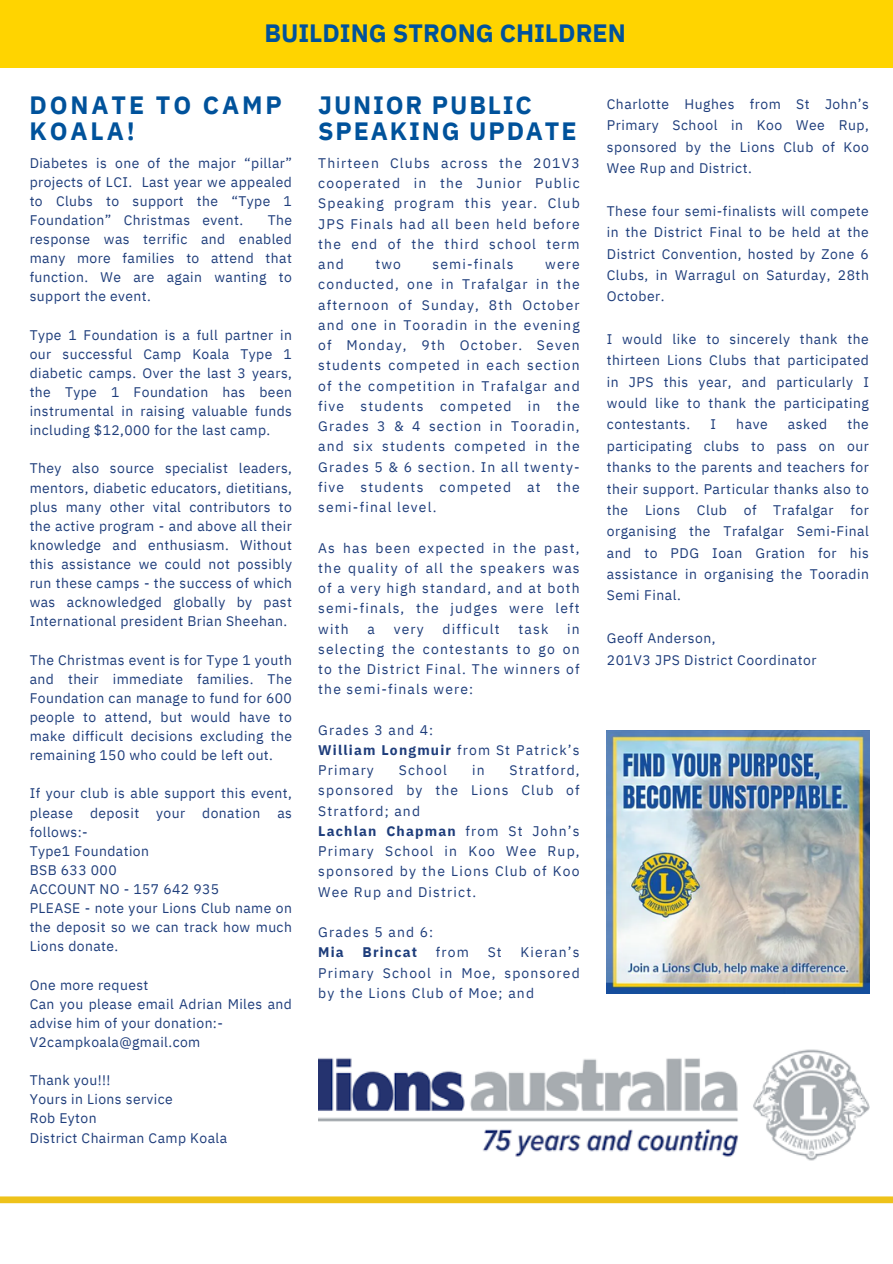
<style>
.page{position:relative;width:893px;height:1264px;background:#fff}
.page>*{position:absolute;margin:0;border:0;box-sizing:border-box;transform-origin:0 0}
.t1{font:700 25.05px/25.8px "IBM Plex Sans";letter-spacing:.075em;color:#00529b}
.t2{font:700 25.05px "IBM Plex Sans";color:#00529b}
.t3{font:700 25.05px/25.8px "IBM Plex Sans";letter-spacing:.115em;color:#00529b}
.t4{font:13.95px/20.2px "IBM Plex Sans";letter-spacing:.04em;color:#1e3d7b;text-align:justify}
.t5{font:13.95px/20.2px "IBM Plex Sans";letter-spacing:.085em;color:#1e3d7b}
.t6{font:700 13.95px "IBM Plex Sans";letter-spacing:.085em;color:#1e3d7b}
.s1{font-weight:700}
</style>
<div class="page">
<div style="left:0;top:0;width:892px;height:68px;background:#ffd400"></div>
<div style="left:0;top:1196px;width:892px;height:7px;background:#eec21a"></div>
<img style="left:606px;top:730px;width:263px;height:263px">
<img style="left:318px;top:1049px;width:551px;height:112px">
<p class="t2" style="left:264px;top:16px;width:363px">BUILDING STRONG CHILDREN</p>
<p class="t3" style="left:30px;top:92px;width:254px">DONATE TO CAMP<br>KOALA!</p>
<p class="t4" style="left:30px;top:153px;width:264px;line-height:19px">Diabetes is one of the major “pillar” projects of LCI. Last year we appealed to Clubs to support the “Type 1<br>Foundation” Christmas event.</p>
<p class="t4" style="left:30px;top:210px;width:264px;line-height:19px;text-indent:238px">The response was terrific and enabled many more families to attend that function. We are again wanting to support the event.</p>
<p class="t4" style="left:30px;top:325px;width:264px;line-height:19px">Type 1 Foundation is a full partner in our successful Camp Koala Type 1 diabetic camps. Over the last 3 years, the Type 1 Foundation has been instrumental in raising valuable funds including $12,000 for the last camp.</p>
<p class="t4" style="left:30px;top:458px;width:264px;line-height:19px">They also source specialist leaders, mentors, diabetic educators, dietitians, plus many other vital contributors to the active program - and above all their knowledge and enthusiasm. Without this assistance we could not possibly run these camps - the success of which was acknowledged globally by past International president Brian Sheehan.</p>
<p class="t4" style="left:30px;top:650px;width:264px;line-height:19px">The Christmas event is for Type 1 youth and their immediate families. The Foundation can manage to fund for 600 people to attend, but would have to make difficult decisions excluding the remaining 150 who could be left out.</p>
<p class="t4" style="left:30px;top:783px;width:264px;line-height:19px">If your club is able support this event, please deposit your donation as follows:-</p>
<p class="t4" style="left:30px;top:840px;width:121px">Type1 Foundation</p>
<p class="t4" style="left:30px;top:859px;width:88px">BSB 633 000</p>
<p class="t4" style="left:30px;top:878px;width:191px">ACCOUNT NO - 157 642 935</p>
<p class="t4" style="left:30px;top:898px;width:264px;line-height:19px">PLEASE - note your Lions Club name on the deposit so we can track how much Lions donate.</p>
<p class="t4" style="left:30px;top:974px;width:120px">One more request</p>
<p class="t4" style="left:30px;top:993px;width:264px;line-height:19px">Can you please email Adrian Miles and advise him of your donation:-</p>
<p class="t4" style="left:30px;top:1031px;width:172px">V2campkoala@gmail.com</p>
<p class="t4" style="left:30px;top:1069px;width:82px">Thank you!!!</p>
<p class="t4" style="left:30px;top:1088px;width:145px">Yours in Lions service</p>
<p class="t4" style="left:30px;top:1108px;width:68px">Rob Eyton</p>
<p class="t4" style="left:30px;top:1127px;width:199px">District Chairman Camp Koala</p>
<p class="t1" style="left:318px;top:92px;width:260px">JUNIOR PUBLIC<br>SPEAKING UPDATE</p>
<p class="t4" style="left:318px;top:152px;width:263px">Thirteen Clubs across the 201V3 cooperated in the Junior Public Speaking program this year. Club JPS Finals had all been held before the end of the third school term and</p>
<p class="t4" style="left:375px;top:254px;width:27px">two</p>
<p class="t5" style="left:432px;top:254px;width:83px">semi-finals</p>
<p class="t4" style="left:318px;top:254px;width:263px;text-indent:227px">were conducted, one in Trafalgar in the afternoon of Sunday, 8th October and one in Tooradin in the evening of Monday, 9th October. Seven students competed in each section of the competition in Trafalgar and five students competed in the Grades 3 &amp; 4 section in Tooradin, and six students competed in the Grades 5 &amp; 6 section. In all twenty&shy;five students competed at the semi-final level.</p>
<p class="t4" style="left:318px;top:537px;width:263px">As has been expected in the past, the quality of all the speakers was of a very high standard, and at both semi-finals, the judges were left with</p>
<p class="t4" style="left:318px;top:618px;width:263px;text-indent:249px">in selecting the contestants to go on to the District Final. The winners of the semi-finals were:</p>
<p class="t5" style="left:318px;top:719px;width:117px">Grades 3 and 4:</p>
<p class="t5" style="left:318px;top:739px;width:263px"><span class="s1">William Longmuir</span> from St Patrick’s<br>Primary</p>
<p class="t4" style="left:367px;top:618px;width:9px">a</p>
<p class="t4" style="left:393px;top:618px;width:32px">very</p>
<p class="t5" style="left:442px;top:618px;width:58px">difficult</p>
<p class="t4" style="left:518px;top:618px;width:31px">task</p>
<p class="t4" style="left:318px;top:759px;width:263px;text-indent:191px">Stratford, sponsored by the Lions Club of Stratford; and</p>
<p class="t4" style="left:318px;top:820px;width:263px"><span class="s1">Lachlan Chapman</span> from St John’s Primary School in Koo Wee Rup, sponsored by the Lions Club of Koo Wee Rup and District.</p>
<p class="t5" style="left:318px;top:921px;width:117px">Grades 5 and 6:</p>
<p class="t6" style="left:318px;top:943px;width:27px">Mia</p>
<p class="t6" style="left:362px;top:943px;width:56px">Brincat</p>
<p class="t4" style="left:436px;top:942px;width:35px">from</p>
<p class="t4" style="left:487px;top:942px;width:16px">St</p>
<p class="t4" style="left:399px;top:759px;width:50px">School</p>
<p class="t4" style="left:472px;top:759px;width:14px">in</p>
<p class="t4" style="left:318px;top:942px;width:263px;text-indent:202px">Kieran’s Primary School in Moe, sponsored by the Lions Club of Moe; and</p>
<p class="t4" style="left:606px;top:93px;width:263px;line-height:21.3px">Charlotte Hughes from St John’s Primary School in Koo Wee Rup, sponsored by the Lions Club of Koo Wee Rup and District.</p>
<p class="t4" style="left:606px;top:200px;width:264px;line-height:21.3px">These four semi-finalists will compete in the District Final to be held at the District Convention, hosted by Zone 6<br>Clubs, in Warragul on Saturday, 28th October.</p>
<p class="t4" style="left:606px;top:328px;width:263px;line-height:21.3px">I would like to sincerely thank the thirteen Lions Clubs that participated in JPS this year, and particularly I would like to thank the participating contestants.</p>
<p class="t4" style="left:606px;top:413px;width:264px;line-height:21.3px;text-indent:241px">the participating clubs to pass on our thanks to the parents and teachers for their support. Particular thanks also to the Lions Club of Trafalgar for organising the Trafalgar Semi-Final and to PDG Ioan Gration for his assistance in organising the Tooradin Semi Final.</p>
<p class="t4" style="left:606px;top:627px;width:110px">Geoff Anderson,</p>
<p class="t4" style="left:606px;top:649px;width:211px">201V3 JPS District Coordinator</p>
<p class="t4" style="left:710px;top:414px;width:7px">I</p>
<p class="t4" style="left:736px;top:414px;width:33px">have</p>
<p class="t4" style="left:787px;top:414px;width:41px">asked</p>
</div>
